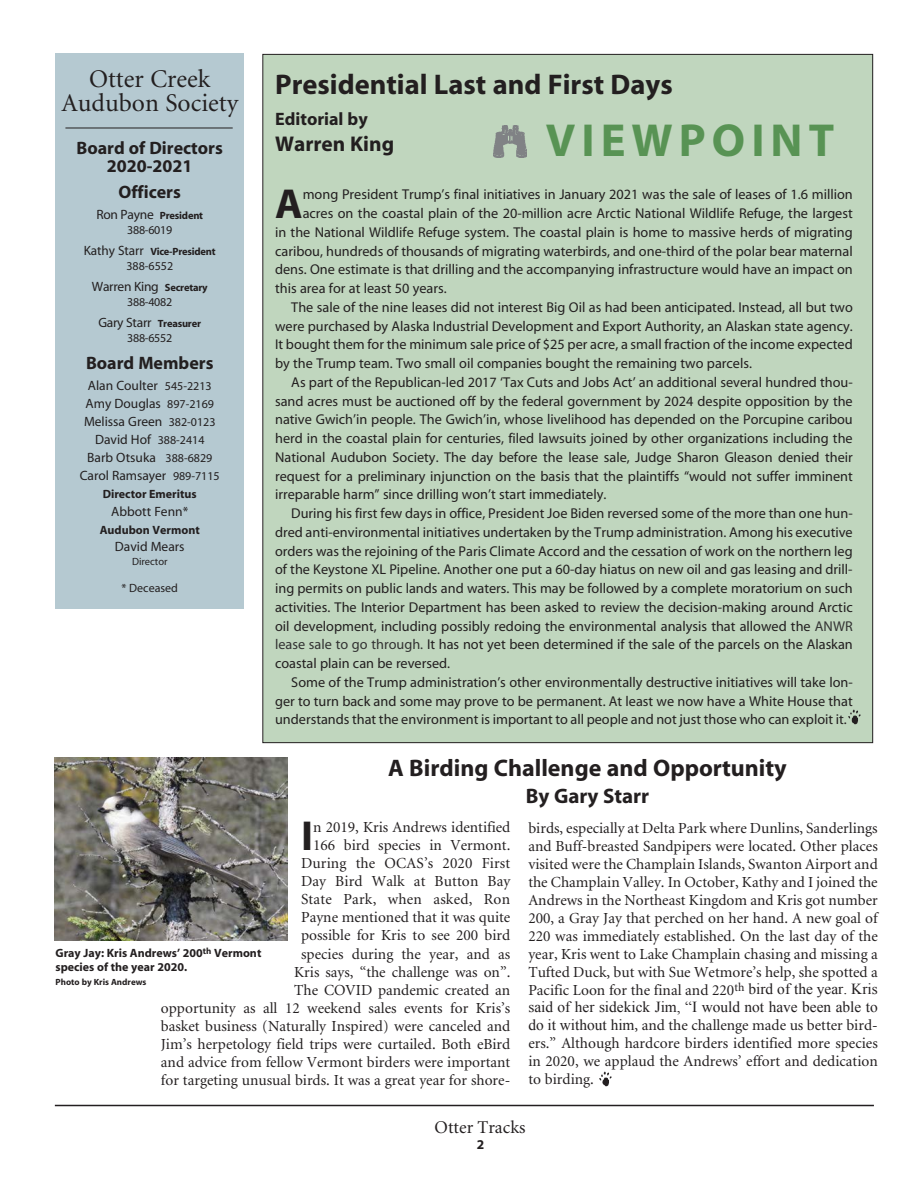
<style>
.page{position:relative;width:918px;height:1188px;background:#fff}
.page>*{position:absolute;margin:0;border:0;box-sizing:border-box;transform-origin:0 0}
.t1{font:700 46.5px "Myriad";letter-spacing:.13em;color:#589354}
.t2{font:700 42.15px "Myriad";color:#231f20}
.t3{font:700 42px "Myriad";color:#231f20}
.t4{font:700 28.5px "Myriad";color:#231f20}
.t5{font:25.5px/24px "Minion";color:#231f20;text-align:center}
.t6{font:700 24px "Myriad";color:#231f20}
.t7{font:700 21.3px "Myriad";color:#231f20}
.t8{font:700 21px "Myriad";color:#231f20}
.t9{font:700 18px/18px "Myriad";color:#231f20;text-align:center}
.t10{font:18px "Minion";color:#231f20}
.t11{font:15.3px/18px "Minion";color:#231f20;text-align:justify}
.t12{font:15.3px "Times New Roman";color:#231f20}
.t13{font:14.25px "Myriad";color:#231f20}
.t14{font:13.5px/18px "Myriad";color:#231f20;text-align:center}
.t15{font:13.5px "Myriad";letter-spacing:-.02em;color:#231f20}
.t16{font:700 13.5px "Myriad";color:#231f20}
.t17{font:700 12px/14.4px "Myriad";color:#231f20}
.t18{font:12px "Myriad";letter-spacing:-.02em;color:#231f20}
.t19{font:12px "Myriad";color:#231f20}
.t20{font:700 10.5px "Myriad";letter-spacing:-.02em;color:#231f20}
.t21{font:10.5px "Myriad";color:#231f20}
.t22{font:700 9px "Myriad";color:#231f20}
.s1{font-weight:400;font-size:13.5px}
.s2{font-weight:700;font-size:10.5px}
.s3{font-size:12px}
.s4{color:#333}
.s5{color:#c0d6be}
.s6{font-family:"Times New Roman"}
</style>
<div class="page">
<div style="left:263px;top:54px;width:610px;height:689px;background:#c0d6be"></div>
<div style="left:56px;top:53px;width:188px;height:556px;background:#b5c9d1"></div>
<hr style="left:55px;top:1105px;width:819px;height:1px;background:#231f20">
<img style="left:494px;top:126px;width:32px;height:31px">
<img style="left:848px;top:710px;width:12px;height:15px">
<hr style="left:65px;top:128px;width:168px;height:1px;background:#231f20">
<img style="left:599px;top:1072px;width:13px;height:15px">
<img style="left:55px;top:758px;width:232px;height:182px">
<h3 class="t5" style="left:61px;top:68px;width:178px">Otter Creek<br>Audubon Society</h3>
<p class="t9" style="left:77px;top:140px;width:148px">Board of Directors<br>2020-2021</p>
<p class="t9" style="left:119px;top:183px;width:64px">Officers</p>
<p class="t20" style="left:96px;top:210px;width:108px"><span class="s1">Ron Payne</span> President</p>
<p class="t18" style="left:127px;top:224px;width:47px">388-6019</p>
<p class="t20" style="left:84px;top:246px;width:133px"><span class="s1">Kathy Starr</span> Vice-President</p>
<p class="t18" style="left:126px;top:260px;width:48px">388-6552</p>
<p class="t15" style="left:92px;top:279px;width:117px">Warren King <span class="s2">Secretary</span></p>
<p class="t18" style="left:127px;top:296px;width:47px">388-4082</p>
<p class="t15" style="left:98px;top:315px;width:104px">Gary Starr <span class="s2">Treasurer</span></p>
<p class="t18" style="left:127px;top:332px;width:47px">388-6552</p>
<p class="t9" style="left:86px;top:354px;width:129px">Board Members</p>
<p class="t14" style="left:80px;top:377px;width:142px">Alan Coulter <span class="s3">545-2213<br></span>Amy Douglas <span class="s3">897-2169<br></span>Melissa Green <span class="s3">382-0123<br></span>David Hof <span class="s3">388-2414<br></span>Barb Otsuka <span class="s3">388-6829<br></span>Carol Ramsayer <span class="s3">989-7115</span></p>
<p class="t17" style="left:103px;top:487px;width:96px">Director Emeritus</p>
<p class="t14" style="left:111px;top:503px;width:79px">Abbott Fenn*</p>
<p class="t17" style="left:100px;top:523px;width:102px">Audubon Vermont</p>
<p class="t14" style="left:115px;top:538px;width:71px">David Mears</p>
<p class="t21" style="left:132px;top:556px;width:37px">Director</p>
<p class="t19" style="left:122px;top:582px;width:58px">* Deceased</p>
<h3 class="t4" style="left:275px;top:70px;width:399px">Presidential Last and First Days</h3>
<p class="t9" style="left:275px;top:111px;width:94px">Editorial by</p>
<h3 class="t7" style="left:275px;top:132px;width:121px">Warren King</h3>
<h3 class="t3" style="left:275px;top:182px;width:29px">A</h3>
<p class="t13" style="left:303px;top:188px;width:552px">mong President Trump’s final initiatives in January 2021 was the sale of leases of 1.6 million</p>
<h1 class="t1" style="left:546px;top:117px;width:290px">VIEWPOINT</h1>
<p class="t13" style="left:303px;top:206px;width:552px">acres on the coastal plain of the 20-million acre Arctic National Wildlife Refuge, the largest</p>
<p class="t13" style="left:275px;top:225px;width:579px">in the National Wildlife Refuge system. The coastal plain is home to massive herds of migrating</p>
<p class="t13" style="left:275px;top:244px;width:579px">caribou, hundreds of thousands of migrating waterbirds, and one-third of the polar bear maternal</p>
<p class="t13" style="left:275px;top:263px;width:579px">dens. One estimate is that drilling and the accompanying infrastructure would have an impact on</p>
<p class="t13" style="left:275px;top:281px;width:173px">this area for at least 50 years.</p>
<p class="t13" style="left:291px;top:300px;width:563px">The sale of the nine leases did not interest Big Oil as had been anticipated. Instead, all but two</p>
<p class="t13" style="left:275px;top:319px;width:579px">were purchased by Alaska Industrial Development and Export Authority, an Alaskan state agency.</p>
<p class="t13" style="left:275px;top:338px;width:579px">It bought them for the minimum sale price of $25 per acre, a small fraction of the income expected</p>
<p class="t13" style="left:275px;top:356px;width:478px">by the Trump team. Two small oil companies bought the remaining two parcels.</p>
<p class="t13" style="left:291px;top:375px;width:563px">As part of the Republican-led 2017 ‘Tax Cuts and Jobs Act’ an additional several hundred thou-</p>
<p class="t13" style="left:275px;top:394px;width:579px">sand acres must be auctioned off by the federal government by 2024 despite opposition by the</p>
<p class="t13" style="left:275px;top:413px;width:579px">native Gwich’in people. The Gwich’in, whose livelihood has depended on the Porcupine caribou</p>
<p class="t13" style="left:275px;top:431px;width:579px">herd in the coastal plain for centuries, filed lawsuits joined by other organizations including the</p>
<p class="t13" style="left:275px;top:450px;width:579px">National Audubon Society. The day before the lease sale, Judge Sharon Gleason denied their</p>
<p class="t13" style="left:275px;top:469px;width:579px">request for a preliminary injunction on the basis that the plaintiffs “would not suffer imminent</p>
<p class="t13" style="left:275px;top:488px;width:333px">irreparable harm” since drilling won’t start immediately.</p>
<p class="t13" style="left:291px;top:506px;width:563px">During his first few days in office, President Joe Biden reversed some of the more than one hun-</p>
<p class="t13" style="left:275px;top:525px;width:579px">dred anti-environmental initiatives undertaken by the Trump administration. Among his executive</p>
<p class="t13" style="left:275px;top:544px;width:579px">orders was the rejoining of the Paris Climate Accord and the cessation of work on the northern leg</p>
<p class="t13" style="left:275px;top:563px;width:579px">of the Keystone XL Pipeline. Another one put a 60-day hiatus on new oil and gas leasing and drill-</p>
<p class="t13" style="left:275px;top:581px;width:579px">ing permits on public lands and waters. This may be followed by a complete moratorium on such</p>
<p class="t13" style="left:275px;top:600px;width:579px">activities. The Interior Department has been asked to review the decision-making around Arctic</p>
<p class="t13" style="left:275px;top:619px;width:579px">oil development, including possibly redoing the environmental analysis that allowed the <span class="s4">ANWR</span></p>
<p class="t13" style="left:275px;top:638px;width:579px"><span class="s4">lease sale to go through.</span> It has not yet been determined if the sale of the parcels on the Alaskan</p>
<p class="t13" style="left:275px;top:656px;width:177px">coastal plain can be reversed.</p>
<p class="t13" style="left:291px;top:675px;width:563px">Some of the Trump administration’s other environmentally destructive initiatives will take lon-</p>
<p class="t13" style="left:275px;top:694px;width:579px">ger to turn back and some may prove to be permanent. At least we now have a White House that</p>
<p class="t13" style="left:275px;top:713px;width:579px">understands that the environment is important to all people and not just those who can exploit it. <span class="s5">l</span></p>
<h3 class="t6" style="left:388px;top:755px;width:400px">A Birding Challenge and Opportunity</h3>
<h3 class="t8" style="left:526px;top:785px;width:125px">By Gary Starr</h3>
<p class="t11" style="left:161px;top:819px;width:351px;text-align:right">n 2019, Kris Andrews identified<br>166 bird species in Vermont.<br>During the OCAS’s 2020 First<br>Day Bird Walk at Button Bay<br>State Park, when asked, Ron<br>Payne mentioned that it was quite<br>possible for Kris to see 200 bird<br>species during the year, and as<br>Kris says, “the challenge was on”.<br>The COVID pandemic created an<br>opportunity as all 12 weekend sales events for Kris’s basket business (Naturally Inspired) were canceled and Jim’s herpetology field trips were curtailed. Both eBird and advice from fellow Vermont birders were important for targeting unusual birds. It was a great year for shore-</p>
<p class="t11" style="left:528px;top:819px;width:351px">birds, especially at Delta Park where Dunlins, Sanderlings and Buff-breasted Sandpipers were located. Other places visited were the Champlain Islands, Swanton Airport and the Champlain Valley. In October, Kathy and I joined the Andrews in the Northeast Kingdom and Kris got number 200, a Gray Jay that perched on her hand. A new goal of 220 was immediately established. On the last day of the year, Kris went to Lake Champlain chasing and missing a Tufted Duck, but with Sue Wetmore’s help, she spotted a Pacific Loon for the final and 220<sup>th</sup> <span class="s6">bird of the year. Kris</span></p>
<h2 class="t2" style="left:301px;top:815px;width:13px">I</h2>
<p class="t17" style="left:56px;top:946px;width:207px">Gray Jay: Kris Andrews’ 200<sup>th</sup> Vermont species of the year 2020.</p>
<p class="t22" style="left:56px;top:977px;width:93px">Photo by Kris Andrews</p>
<p class="t12" style="left:528px;top:997px;width:351px">said of her sidekick Jim, “I would not have been able to</p>
<p class="t11" style="left:528px;top:1017px;width:351px"><span class="s6">do it without him</span>, and the challenge made us better bird&shy;ers.” Although hardcore birders identified more species in 2020, we applaud the Andrews’ effort and dedication to birding.</p>
<p class="t10" style="left:435px;top:1118px;width:92px">Otter Tracks</p>
<p class="t16" style="left:477px;top:1137px;width:9px">2</p>
</div>
